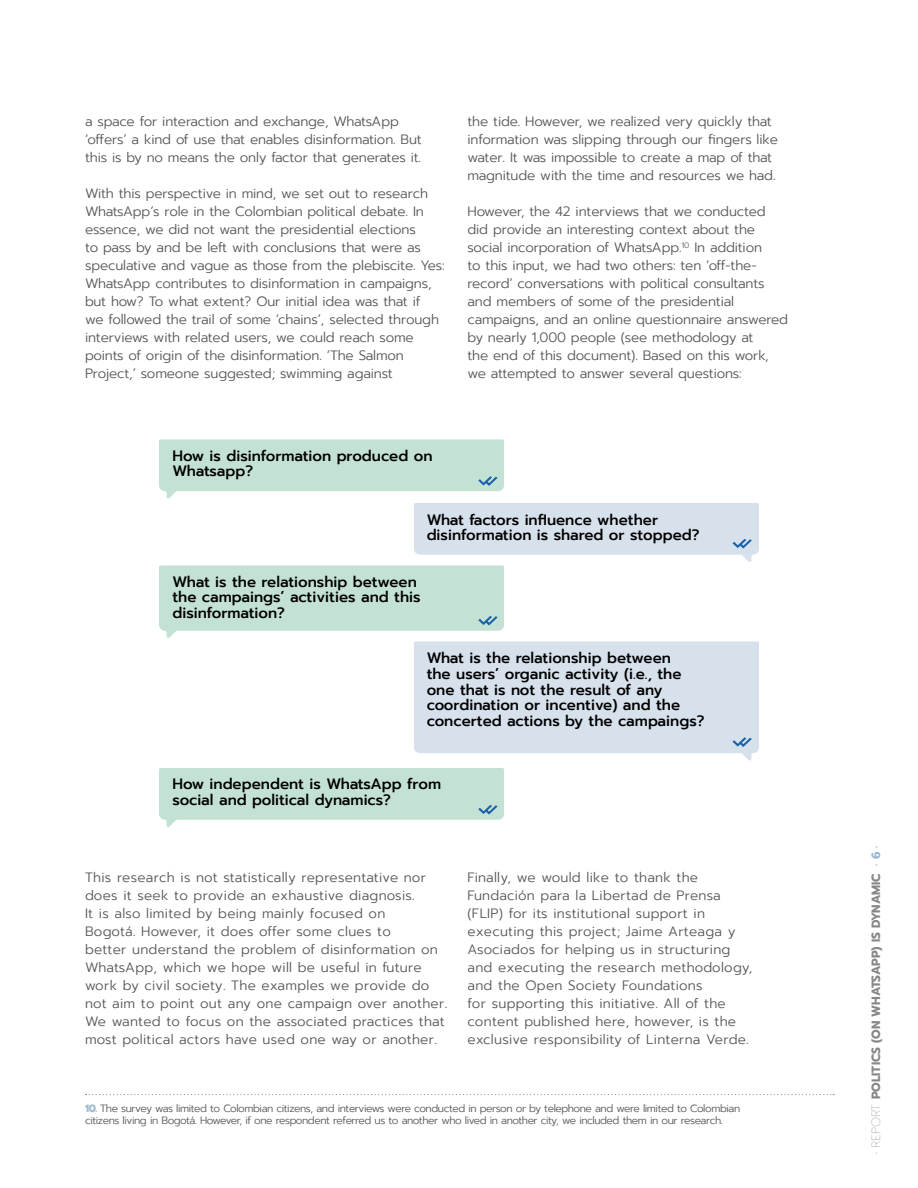
<style>
.page{position:relative;width:918px;height:1188px;background:#fff}
.page>*{position:absolute;margin:0;border:0;box-sizing:border-box;transform-origin:0 0}
.t1{font:500 15px/15.6px "Prompt";color:#000}
.t2{font:300 13.5px/18px "Prompt";letter-spacing:-.01em;color:#575756}
.t3{font:300 13.5px/18px "Prompt";letter-spacing:.02em;color:#575756}
.t4{font:700 12px "Prompt";color:#878787}
.t5{font:300 10.5px/12.6px "Prompt";letter-spacing:-.04em;color:#575756}
.s1{font-weight:700;color:#9bb8d0}
.s2{color:#c5d4e3}
.s3{font-weight:100}
.s4{color:#9bb8d0}
</style>
<div class="page">
<svg style="left:159px;top:768px;width:345px;height:59px;background:#cae5d9"></svg>
<svg style="left:159px;top:439px;width:600px;height:322px"></svg>
<svg style="left:86px;top:1094px;width:748px;height:1px"></svg>
<p class="t2" style="left:85px;top:112px;width:338px">a space for interaction and exchange, WhatsApp ‘offers’ a kind of use that enables disinformation. But this is by no means the only factor that generates it.</p>
<p class="t2" style="left:85px;top:184px;width:361px">With this perspective in mind, we set out to research WhatsApp’s role in the Colombian political debate. In essence, we did not want the presidential elections<br>to pass by and be left with conclusions that were as speculative and vague as those from the plebiscite. Yes:<br>WhatsApp contributes to disinformation in campaigns, but how? To what extent? Our initial idea was that if<br>we followed the trail of some ‘chains’, selected through interviews with related users, we could reach some points of origin of the disinformation. ‘The Salmon Project,’ someone suggested; swimming against</p>
<p class="t2" style="left:468px;top:112px;width:312px">the tide. However, we realized very quickly that information was slipping through our fingers like water. It was impossible to create a map of that magnitude with the time and resources we had.</p>
<p class="t2" style="left:468px;top:202px;width:322px">However, the 42 interviews that we conducted did provide an interesting context about the social incorporation of WhatsApp.<sup>10</sup> In addition<br>to this input, we had two others: ten ‘off-the&shy;record’ conversations with political consultants and members of some of the presidential campaigns, and an online questionnaire answered by nearly 1,000 people (see methodology at<br>the end of this document). Based on this work, we attempted to answer several questions:</p>
<p class="t1" style="left:172px;top:448px;width:262px">How is disinformation produced on<br>Whatsapp?</p>
<p class="t1" style="left:427px;top:512px;width:274px">What factors influence whether disinformation is shared or stopped?</p>
<p class="t1" style="left:172px;top:574px;width:250px">What is the relationship between the campaings’ activities and this disinformation?</p>
<p class="t1" style="left:427px;top:650px;width:279px">What is the relationship between<br>the users’ organic activity (i.e., the one that is not the result of any coordination or incentive) and the concerted actions by the campaings?</p>
<p class="t1" style="left:172px;top:776px;width:270px">How independent is WhatsApp from social and political dynamics?</p>
<p class="t3" style="left:85px;top:868px;width:364px">This research is not statistically representative nor does it seek to provide an exhaustive diagnosis.<br>It is also limited by being mainly focused on<br>Bogotá. However, it does offer some clues to<br>better understand the problem of disinformation on WhatsApp, which we hope will be useful in future work by civil society. The examples we provide do not aim to point out any one campaign over another.<br>We wanted to focus on the associated practices that most political actors have used one way or another.</p>
<p class="t3" style="left:468px;top:868px;width:286px">Finally, we would like to thank the Fundación para la Libertad de Prensa (FLIP) for its institutional support in executing this project; Jaime Arteaga y Asociados for helping us in structuring and executing the research methodology, and the Open Society Foundations<br>for supporting this initiative. All of the content published here, however, is the exclusive responsibility of Linterna Verde.</p>
<p class="t5" style="left:85px;top:1102px;width:657px"><span class="s1">10.</span> The survey was limited to Colombian citizens, and interviews were conducted in person or by telephone and were limited to Colombian citizens living in Bogotá. However, if one respondent referred us to another who lived in another city, we included them in our research.</p>
<p class="t4" style="left:867px;top:1154px;width:310px;rotate:-90deg"><span class="s2">·</span> <span class="s3">REPORT</span> POLITICS (ON WHATSAPP) IS DYNAMIC <span class="s4">· 6 ·</span></p>
</div>
